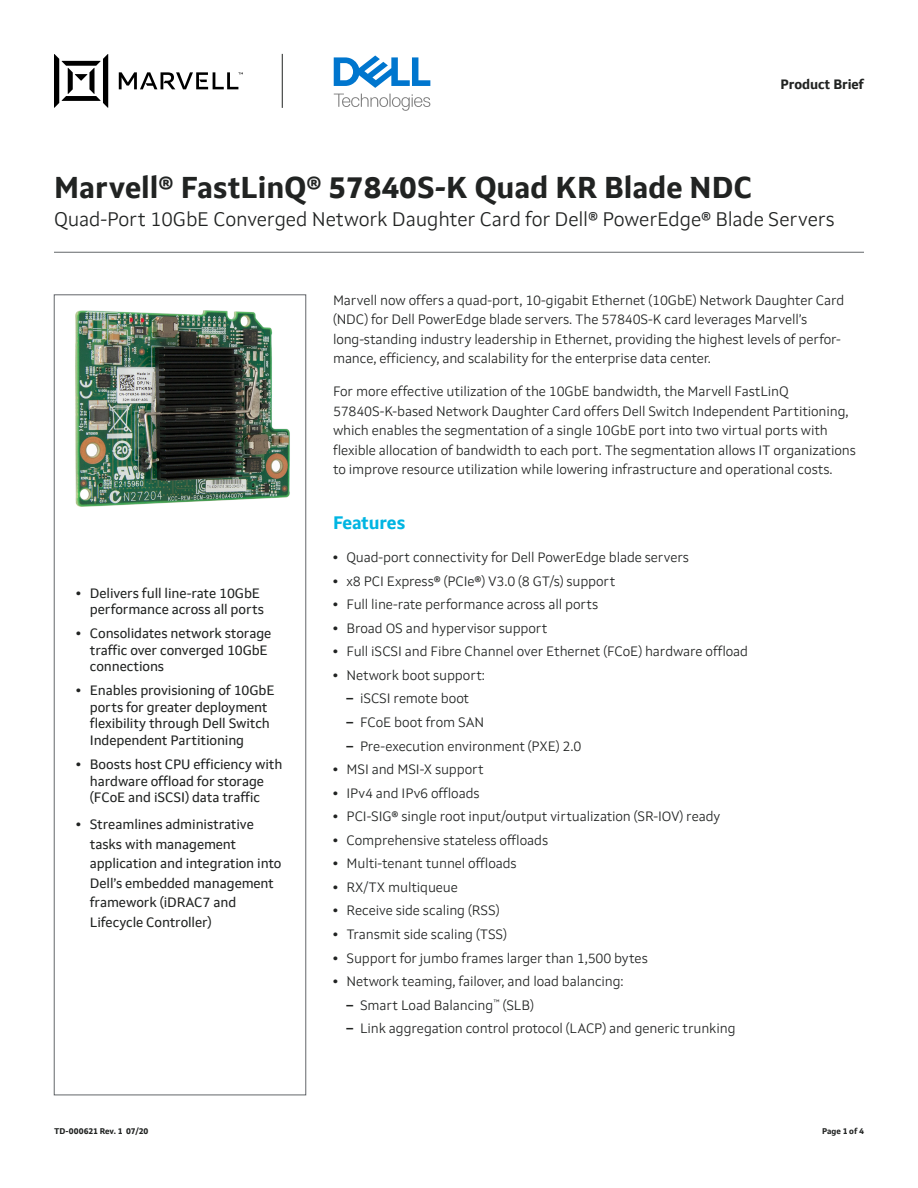
<style>
.page{position:relative;width:918px;height:1188px;background:#fff}
.page>*{position:absolute;margin:0;border:0;box-sizing:border-box;transform-origin:0 0}
.DT1_DocTitle1{font:700 30px "Setimo";color:#212322}
.DT2_DocTitle2{font:300 19.5px "Setimo";letter-spacing:-.01em;color:#212322}
.B1H_Body1Header{font:700 18px "Setimo";letter-spacing:-.01em;color:#00b5e2}
.B1_Body1{font:300 13.5px/19.5px "Setimo";letter-spacing:-.01em;color:#212322}
.t1{font:13.5px/16.5px "Setimo";letter-spacing:-.01em;color:#212322}
.t2{font:700 13.5px "Setimo";letter-spacing:-.01em;color:#212322}
.t3{font:700 8.25px "Setimo";letter-spacing:-.005em;color:#212322}
.s1{font-family:"Arial";font-weight:700}
.s2{font-weight:700}
</style>
<div class="page">
<hr style="left:54px;top:252px;width:810px;height:1px;background:#63666a">
<hr style="left:282px;top:54px;width:1px;height:54px;background:#212322">
<img style="left:53px;top:299px;width:254px;height:220px">
<svg style="left:54px;top:54px;width:189px;height:54px"></svg>
<svg style="left:334px;top:56px;width:96px;height:32px"></svg>
<svg style="left:334px;top:94px;width:96px;height:17px"></svg>
<p class="t2" style="left:781px;top:76px;width:85px">Product Brief</p>
<p class="DT1_DocTitle1" style="left:54px;top:169px;width:700px">Marvell® FastLinQ® 57840S-K Quad KR Blade NDC</p>
<p class="DT2_DocTitle2" style="left:54px;top:207px;width:782px">Quad-Port 10GbE Converged Network Daughter Card for Dell® PowerEdge® Blade Servers</p>
<p class="t1" style="left:76px;top:585px;width:189px;text-align:right"><span class="s1">•</span> Delivers full line-rate 10GbE performance across all ports</p>
<p class="t1" style="left:90px;top:625px;width:183px;text-indent:-14px"><span class="s1">•</span> Consolidates network storage traffic over converged 10GbE connections</p>
<p class="t1" style="left:90px;top:682px;width:186px;text-indent:-14px"><span class="s1">•</span> Enables provisioning of 10GbE ports for greater deployment flexibility through Dell Switch<br>Independent Partitioning</p>
<p class="t1" style="left:90px;top:756px;width:194px;text-indent:-14px"><span class="s1">•</span> Boosts host CPU efficiency with hardware offload for storage (FCoE and iSCSI) data traffic</p>
<p class="t1" style="left:90px;top:814px;width:193px;line-height:19.5px;text-indent:-14px"><span class="s1">•</span> Streamlines administrative tasks with management application and integration into<br>Dell’s embedded management framework (iDRAC7 and<br>Lifecycle Controller)</p>
<p class="B1_Body1" style="left:333px;top:290px;width:513px">Marvell now offers a quad-port, 10-gigabit Ethernet (10GbE) Network Daughter Card (NDC) for Dell PowerEdge blade servers. The 57840S-K card leverages Marvell’s long-standing industry leadership in Ethernet, providing the highest levels of perfor&shy;mance, efficiency, and scalability for the enterprise data center.</p>
<p class="B1_Body1" style="left:333px;top:382px;width:524px">For more effective utilization of the 10GbE bandwidth, the Marvell FastLinQ 57840S-K-based Network Daughter Card offers Dell Switch Independent Partitioning, which enables the segmentation of a single 10GbE port into two virtual ports with flexible allocation of bandwidth to each port. The segmentation allows IT organizations to improve resource utilization while lowering infrastructure and operational costs.</p>
<h3 class="B1H_Body1Header" style="left:333px;top:512px;width:74px">Features</h3>
<p class="B1_Body1" style="left:333px;top:548px;width:358px"><span class="s1">•</span> Quad-port connectivity for Dell PowerEdge blade servers</p>
<p class="B1_Body1" style="left:333px;top:571px;width:284px"><span class="s1">•</span> x8 PCI Express® (PCIe®) V3.0 (8 GT/s) support</p>
<p class="B1_Body1" style="left:333px;top:595px;width:267px"><span class="s1">•</span> Full line-rate performance across all ports</p>
<p class="B1_Body1" style="left:333px;top:618px;width:216px"><span class="s1">•</span> Broad OS and hypervisor support</p>
<p class="B1_Body1" style="left:333px;top:642px;width:417px"><span class="s1">•</span> Full iSCSI and Fibre Channel over Ethernet (FCoE) hardware offload</p>
<p class="B1_Body1" style="left:333px;top:665px;width:154px"><span class="s1">•</span> Network boot support:</p>
<p class="B1_Body1" style="left:346px;top:689px;width:124px"><span class="s2">‒</span> iSCSI remote boot</p>
<p class="B1_Body1" style="left:346px;top:712px;width:139px"><span class="s2">‒</span> FCoE boot from SAN</p>
<p class="B1_Body1" style="left:346px;top:736px;width:236px"><span class="s2">‒</span> Pre-execution environment (PXE) 2.0</p>
<p class="B1_Body1" style="left:333px;top:759px;width:152px"><span class="s1">•</span> MSI and MSI-X support</p>
<p class="B1_Body1" style="left:333px;top:783px;width:148px"><span class="s1">•</span> IPv4 and IPv6 offloads</p>
<p class="B1_Body1" style="left:333px;top:807px;width:389px"><span class="s1">•</span> PCI-SIG® single root input/output virtualization (SR-IOV) ready</p>
<p class="B1_Body1" style="left:333px;top:830px;width:217px"><span class="s1">•</span> Comprehensive stateless offloads</p>
<p class="B1_Body1" style="left:333px;top:854px;width:185px"><span class="s1">•</span> Multi-tenant tunnel offloads</p>
<p class="B1_Body1" style="left:333px;top:877px;width:126px"><span class="s1">•</span> RX/TX multiqueue</p>
<p class="B1_Body1" style="left:333px;top:901px;width:168px"><span class="s1">•</span> Receive side scaling (RSS)</p>
<p class="B1_Body1" style="left:333px;top:924px;width:176px"><span class="s1">•</span> Transmit side scaling (TSS)</p>
<p class="B1_Body1" style="left:333px;top:948px;width:316px"><span class="s1">•</span> Support for jumbo frames larger than 1,500 bytes</p>
<p class="B1_Body1" style="left:333px;top:971px;width:292px"><span class="s1">•</span> Network teaming, failover, and load balancing:</p>
<p class="B1_Body1" style="left:346px;top:995px;width:189px"><span class="s2">‒</span> Smart Load Balancing<sup>™</sup> (SLB)</p>
<p class="B1_Body1" style="left:346px;top:1019px;width:391px"><span class="s2">‒</span> Link aggregation control protocol (LACP) and generic trunking</p>
<p class="t3" style="left:54px;top:1126px;width:96px">TD-000621 Rev. 1 07/20</p>
<p class="t3" style="left:822px;top:1126px;width:43px">Page 1 of 4</p>
</div>
